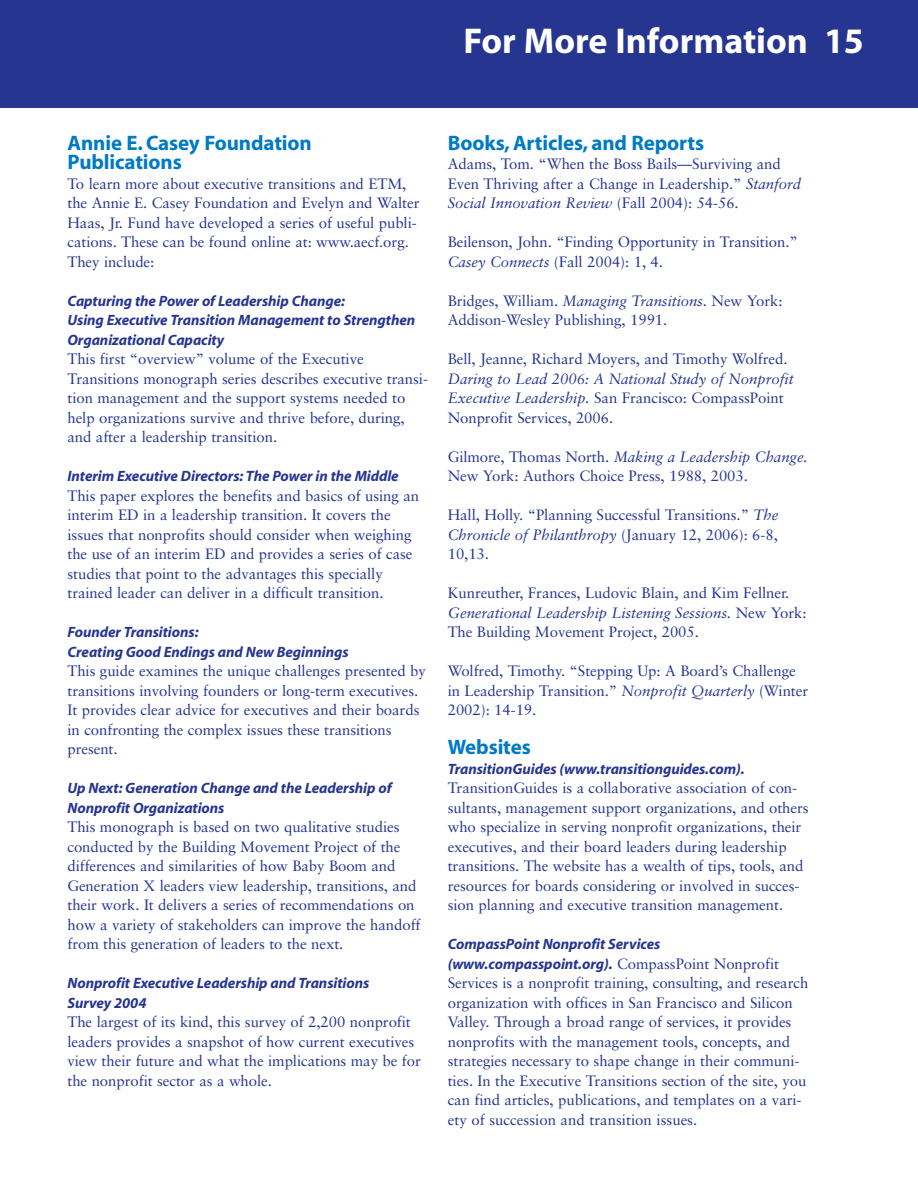
<style>
.page{position:relative;width:918px;height:1188px;background:#fff}
.page>*{position:absolute;margin:0;border:0;box-sizing:border-box;transform-origin:0 0}
.t1{font:700 36px "Myriad";color:#fff}
.t2{font:700 21px/19.5px "Myriad";letter-spacing:-.005em;color:#007ac4}
.t3{font:15px/19.5px "Sabon";letter-spacing:-.005em;color:#263590}
.t4{font:italic 700 15px/19.5px "Myriad";letter-spacing:-.005em;color:#263590}
.t5{font:italic 15px/19.5px "Sabon";letter-spacing:-.005em;color:#263590}
.s1{font-style:italic}
.s2{font-style:normal}
.s3{font-family:"Sabon";font-weight:400;font-style:normal}
</style>
<div class="page">
<div style="left:0;top:0;width:918px;height:108px;background:#263590"></div>
<h1 class="t1" style="left:463px;top:27px;width:402px">For More Information 15</h1>
<h2 class="t2" style="left:68px;top:135px;width:246px">Annie E. Casey Foundation<br>Publications</h2>
<p class="t3" style="left:68px;top:175px;width:354px">To learn more about executive transitions and ETM, the Annie E. Casey Foundation and Evelyn and Walter Haas, Jr. Fund have developed a series of useful publi&shy;cations. These can be found online at: www.aecf.org.<br>They include:</p>
<p class="t4" style="left:68px;top:292px;width:349px">Capturing the Power of Leadership Change:<br>Using Executive Transition Management to Strengthen<br>Organizational Capacity</p>
<p class="t3" style="left:68px;top:351px;width:362px">This first “overview” volume of the Executive Transitions monograph series describes executive transi&shy;tion management and the support systems needed to help organizations survive and thrive before, during, and after a leadership transition.</p>
<p class="t4" style="left:68px;top:468px;width:333px">Interim Executive Directors: The Power in the Middle</p>
<p class="t3" style="left:68px;top:487px;width:353px">This paper explores the benefits and basics of using an interim ED in a leadership transition. It covers the issues that nonprofits should consider when weighing the use of an interim ED and provides a series of case studies that point to the advantages this specially trained leader can deliver in a difficult transition.</p>
<p class="t4" style="left:68px;top:624px;width:283px">Founder Transitions:<br>Creating Good Endings and New Beginnings</p>
<p class="t3" style="left:68px;top:663px;width:360px">This guide examines the unique challenges presented by transitions involving founders or long-term executives.<br>It provides clear advice for executives and their boards in confronting the complex issues these transitions present.</p>
<p class="t4" style="left:68px;top:780px;width:326px">Up Next: Generation Change and the Leadership of<br>Nonprofit Organizations</p>
<p class="t3" style="left:68px;top:819px;width:355px">This monograph is based on two qualitative studies conducted by the Building Movement Project of the differences and similarities of how Baby Boom and Generation X leaders view leadership, transitions, and their work. It delivers a series of recommendations on how a variety of stakeholders can improve the handoff from this generation of leaders to the next.</p>
<p class="t4" style="left:68px;top:975px;width:303px">Nonprofit Executive Leadership and Transitions<br>Survey 2004</p>
<p class="t3" style="left:68px;top:1014px;width:355px">The largest of its kind, this survey of 2,200 nonprofit leaders provides a snapshot of how current executives view their future and what the implications may be for the nonprofit sector as a whole.</p>
<h2 class="t2" style="left:448px;top:135px;width:258px">Books, Articles, and Reports</h2>
<p class="t3" style="left:448px;top:156px;width:355px">Adams, Tom. “When the Boss Bails—Surviving and<br>Even Thriving after a Change in Leadership.” <span class="s1">Stanford<br>Social Innovation Review</span> (Fall 2004): 54-56.</p>
<p class="t3" style="left:448px;top:234px;width:352px">Beilenson, John. “Finding Opportunity in Transition.”<br><span class="s1">Casey Connects</span> (Fall 2004): 1, 4.</p>
<p class="t3" style="left:448px;top:292px;width:336px">Bridges, William. <span class="s1">Managing Transitions.</span> New York:<br>Addison-Wesley Publishing, 1991.</p>
<p class="t3" style="left:448px;top:351px;width:341px">Bell, Jeanne, Richard Moyers, and Timothy Wolfred.</p>
<p class="t5" style="left:448px;top:370px;width:347px">Daring to Lead 2006: A National Study of Nonprofit<br>Executive Leadership. <span class="s2">San Francisco: CompassPoint<br>Nonprofit Services, 2006.</span></p>
<p class="t3" style="left:448px;top:448px;width:362px">Gilmore, Thomas North. <span class="s1">Making a Leadership Change.<br></span>New York: Authors Choice Press, 1988, 2003.</p>
<p class="t3" style="left:448px;top:507px;width:332px;text-align:justify">Hall, Holly. “Planning Successful Transitions.” <span class="s1">The Chronicle of Philanthropy</span> (January 12, 2006): 6-8, 10,13.</p>
<p class="t3" style="left:448px;top:585px;width:360px">Kunreuther, Frances, Ludovic Blain, and Kim Fellner.<br><span class="s1">Generational Leadership Listening Sessions.</span> New York:<br>The Building Movement Project, 2005.</p>
<p class="t3" style="left:448px;top:663px;width:362px">Wolfred, Timothy. “Stepping Up: A Board’s Challenge in Leadership Transition.” <span class="s1">Nonprofit Quarterly</span> (Winter<br>2002): 14-19.</p>
<h2 class="t2" style="left:448px;top:739px;width:85px">Websites</h2>
<p class="t4" style="left:448px;top:760px;width:298px">TransitionGuides (www.transitionguides.com).</p>
<p class="t3" style="left:448px;top:780px;width:362px">TransitionGuides is a collaborative association of con&shy;sultants, management support organizations, and others who specialize in serving nonprofit organizations, their executives, and their board leaders during leadership transitions. The website has a wealth of tips, tools, and resources for boards considering or involved in succes&shy;sion planning and executive transition management.</p>
<p class="t4" style="left:448px;top:936px;width:333px">CompassPoint Nonprofit Services (www.compasspoint.org). <span class="s3">CompassPoint Nonprofit</span></p>
<p class="t3" style="left:448px;top:975px;width:362px">Services is a nonprofit training, consulting, and research organization with offices in San Francisco and Silicon Valley. Through a broad range of services, it provides nonprofits with the management tools, concepts, and strategies necessary to shape change in their communi&shy;ties. In the Executive Transitions section of the site, you can find articles, publications, and templates on a vari&shy;ety of succession and transition issues.</p>
</div>
